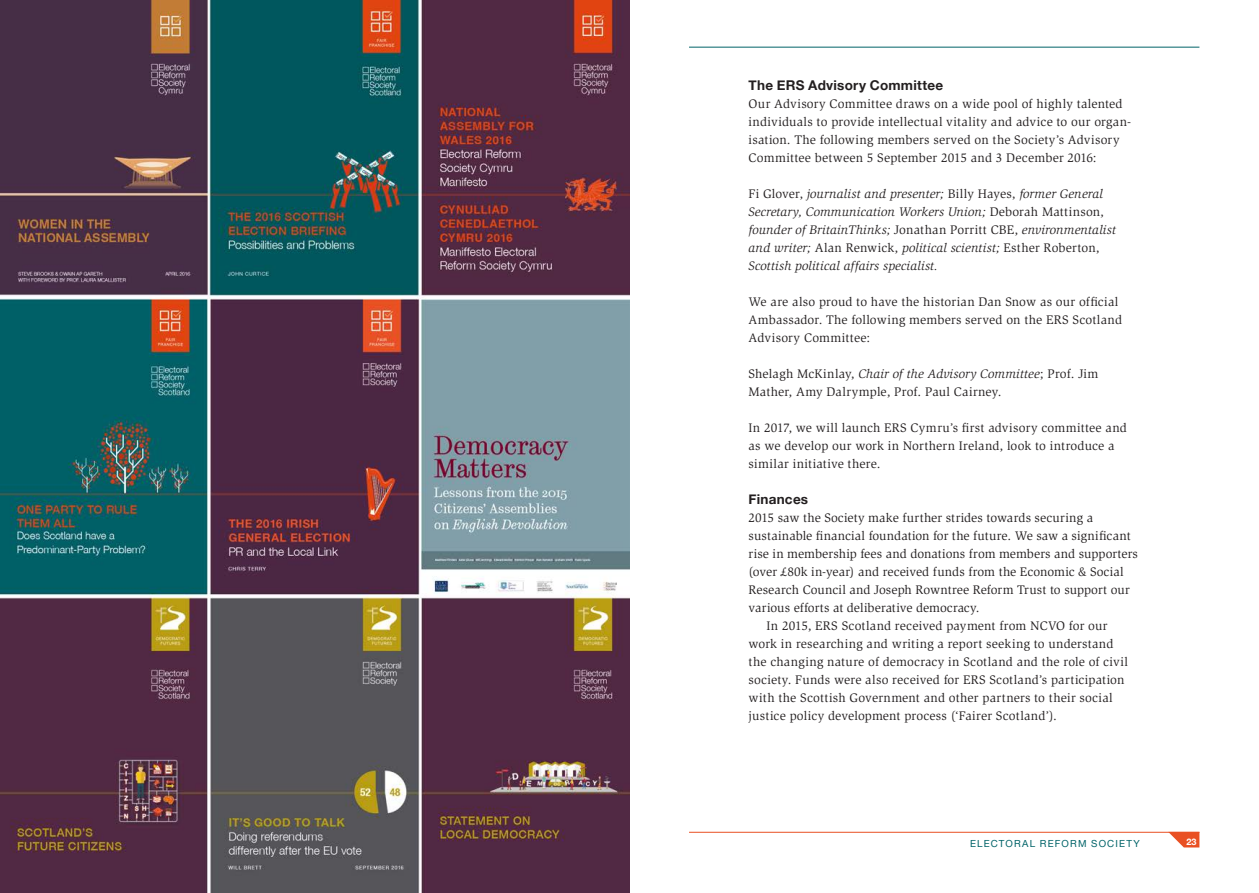
<style>
.page{position:relative;width:1259px;height:893px;background:#fff}
.page>*{position:absolute;margin:0;border:0;box-sizing:border-box;transform-origin:0 0}
._2_Heading{font:700 13.5px "Helvetica Neue";letter-spacing:.015em;color:#231f20}
.Full_out{font:700 13.5px "Helvetica Neue";letter-spacing:.02em;color:#231f20}
.Full_out-2{font:12.75px/18px "Slimbach Std";letter-spacing:.01em;color:#231f20}
.Body_text{font:12.75px/18px "Slimbach Std";letter-spacing:.015em;color:#231f20}
.Full_out-3{font:italic 12.75px/18px "Slimbach Std";letter-spacing:.01em;color:#231f20}
.t1{font:9.75px "Helvetica Neue";letter-spacing:.12em;color:#006368}
.t2{font:700 9px "Helvetica Neue";color:#fff}
.s1{font-style:normal}
.s2{font-style:italic}
</style>
<div class="page">
<img style="left:0;top:0;width:629px;height:893px">
<hr style="left:689px;top:47px;width:510px;height:1px;background:#006368">
<hr style="left:689px;top:832px;width:510px;height:1px;background:#e95023">
<svg style="left:1168px;top:832px;width:31px;height:15px"></svg>
<p class="_2_Heading" style="left:748px;top:75px;width:196px">The ERS Advisory Committee</p>
<p class="Full_out-2" style="left:748px;top:95px;width:384px">Our Advisory Committee draws on a wide pool of highly talented individuals to provide intellectual vitality and advice to our organ&shy;isation. The following members served on the Society’s Advisory Committee between 5 September 2015 and 3 December 2016:</p>
<p class="Full_out-3" style="left:748px;top:185px;width:369px"><span class="s1">Fi Glover,</span> journalist and presenter; <span class="s1">Billy Hayes,</span> former General Secretary, Communication Workers Union; <span class="s1">Deborah Mattinson, </span>founder of BritainThinks; <span class="s1">Jonathan Porritt CBE,</span> environmentalist and writer; <span class="s1">Alan Renwick,</span> political scientist; <span class="s1">Esther Roberton, </span>Scottish political affairs specialist.</p>
<p class="Full_out-2" style="left:748px;top:293px;width:375px">We are also proud to have the historian Dan Snow as our official<br>Ambassador. The following members served on the ERS Scotland<br>Advisory Committee:</p>
<p class="Full_out-2" style="left:748px;top:365px;width:351px">Shelagh McKinlay, <span class="s2">Chair of the Advisory Committee</span>; Prof. Jim<br>Mather, Amy Dalrymple, Prof. Paul Cairney.</p>
<p class="Full_out-2" style="left:748px;top:419px;width:380px">In 2017, we will launch ERS Cymru’s first advisory committee and as we develop our work in Northern Ireland, look to introduce a similar initiative there.</p>
<p class="Full_out" style="left:748px;top:489px;width:61px">Finances</p>
<p class="Full_out-2" style="left:748px;top:509px;width:391px">2015 saw the Society make further strides towards securing a sustainable financial foundation for the future. We saw a significant rise in membership fees and donations from members and supporters (over £80k in-year) and received funds from the Economic &amp; Social Research Council and Joseph Rowntree Reform Trust to support our various efforts at deliberative democracy.</p>
<p class="Body_text" style="left:748px;top:617px;width:381px;text-indent:18px">In 2015, ERS Scotland received payment from NCVO for our work in researching and writing a report seeking to understand the changing nature of democracy in Scotland and the role of civil society. Funds were also received for ERS Scotland’s participation with the Scottish Government and other partners to their social justice policy development process (‘Fairer Scotland’).</p>
<p class="t1" style="left:970px;top:837px;width:171px">ELECTORAL REFORM SOCIETY</p>
<p class="t2" style="left:1186px;top:835px;width:12px">23</p>
</div>
